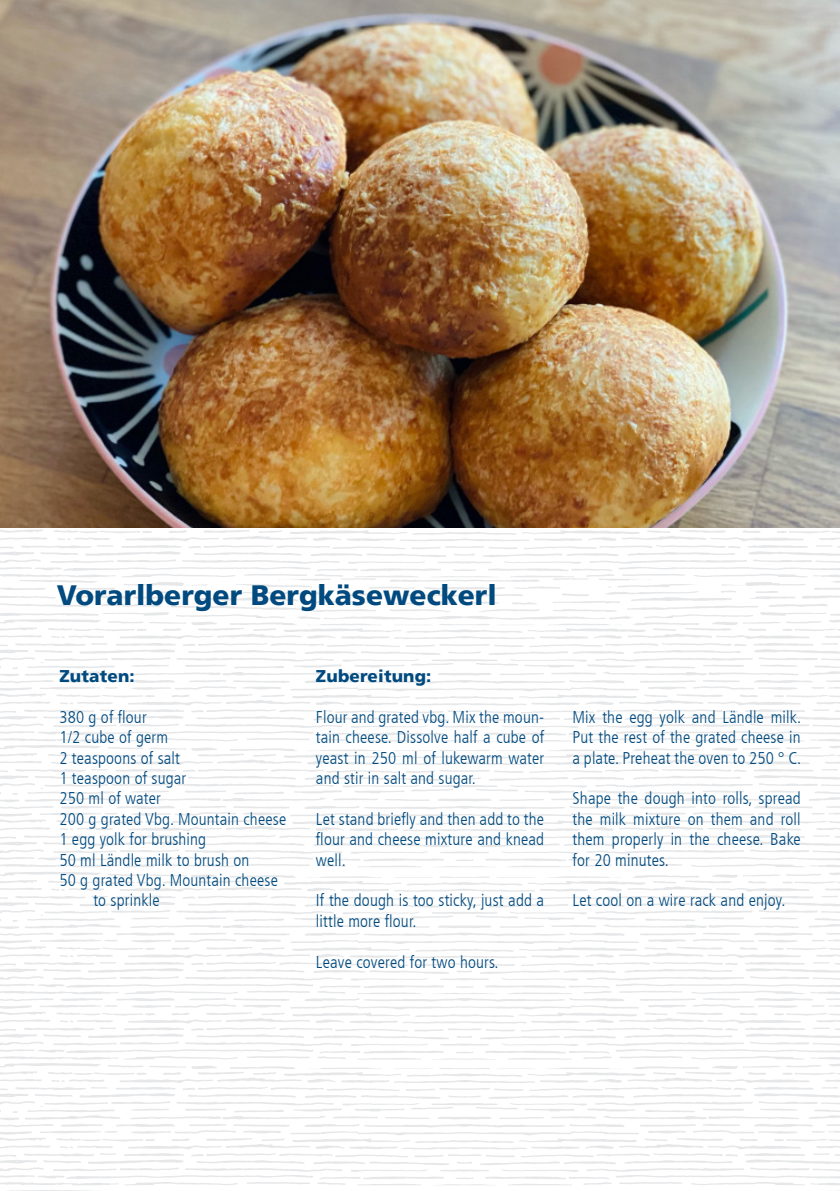
<style>
.page{position:relative;width:840px;height:1191px;background:#fff}
.page>*{position:absolute;margin:0;border:0;box-sizing:border-box;transform-origin:0 0}
.t1{font:900 28px "Frutiger LT";color:#004a7f}
.t2{font:300 condensed 17px/20.4px "Frutiger LT";letter-spacing:.01em;color:#004a7f;text-align:justify}
.t3{font:900 17px "Frutiger LT";letter-spacing:.01em;color:#004a7f}
</style>
<div class="page">
<img style="left:0;top:527px;width:839px;height:664px">
<img style="left:0;top:0;width:839px;height:527px">
<p class="t1" style="left:57px;top:578px;width:441px">Vorarlberger Bergkäseweckerl</p>
<p class="t3" style="left:59px;top:666px;width:77px">Zutaten:</p>
<p class="t2" style="left:59px;top:707px;width:89px">380 g of flour</p>
<p class="t2" style="left:59px;top:727px;width:110px">1/2 cube of germ</p>
<p class="t2" style="left:59px;top:747px;width:122px">2 teaspoons of salt</p>
<p class="t2" style="left:59px;top:768px;width:128px">1 teaspoon of sugar</p>
<p class="t2" style="left:59px;top:788px;width:103px">250 ml of water</p>
<p class="t2" style="left:59px;top:809px;width:228px">200 g grated Vbg. Mountain cheese</p>
<p class="t2" style="left:59px;top:829px;width:148px">1 egg yolk for brushing</p>
<p class="t2" style="left:59px;top:849px;width:191px">50 ml Ländle milk to brush on</p>
<p class="t2" style="left:59px;top:870px;width:220px">50 g grated Vbg. Mountain cheese</p>
<p class="t2" style="left:93px;top:890px;width:68px">to sprinkle</p>
<p class="t3" style="left:316px;top:666px;width:117px">Zubereitung:</p>
<p class="t2" style="left:316px;top:707px;width:229px">Flour and grated vbg. Mix the moun&shy;tain cheese. Dissolve half a cube of yeast in 250 ml of lukewarm water and stir in salt and sugar.</p>
<p class="t2" style="left:316px;top:809px;width:229px">Let stand briefly and then add to the flour and cheese mixture and knead well.</p>
<p class="t2" style="left:316px;top:890px;width:229px">If the dough is too sticky, just add a little more flour.</p>
<p class="t2" style="left:316px;top:951px;width:184px">Leave covered for two hours.</p>
<p class="t2" style="left:572px;top:707px;width:230px">Mix the egg yolk and Ländle milk.<br>Put the rest of the grated cheese in a plate. Preheat the oven to 250 ° C.</p>
<p class="t2" style="left:572px;top:788px;width:229px">Shape the dough into rolls, spread the milk mixture on them and roll them properly in the cheese. Bake for 20 minutes.</p>
<p class="t2" style="left:572px;top:890px;width:214px">Let cool on a wire rack and enjoy.</p>
</div>
